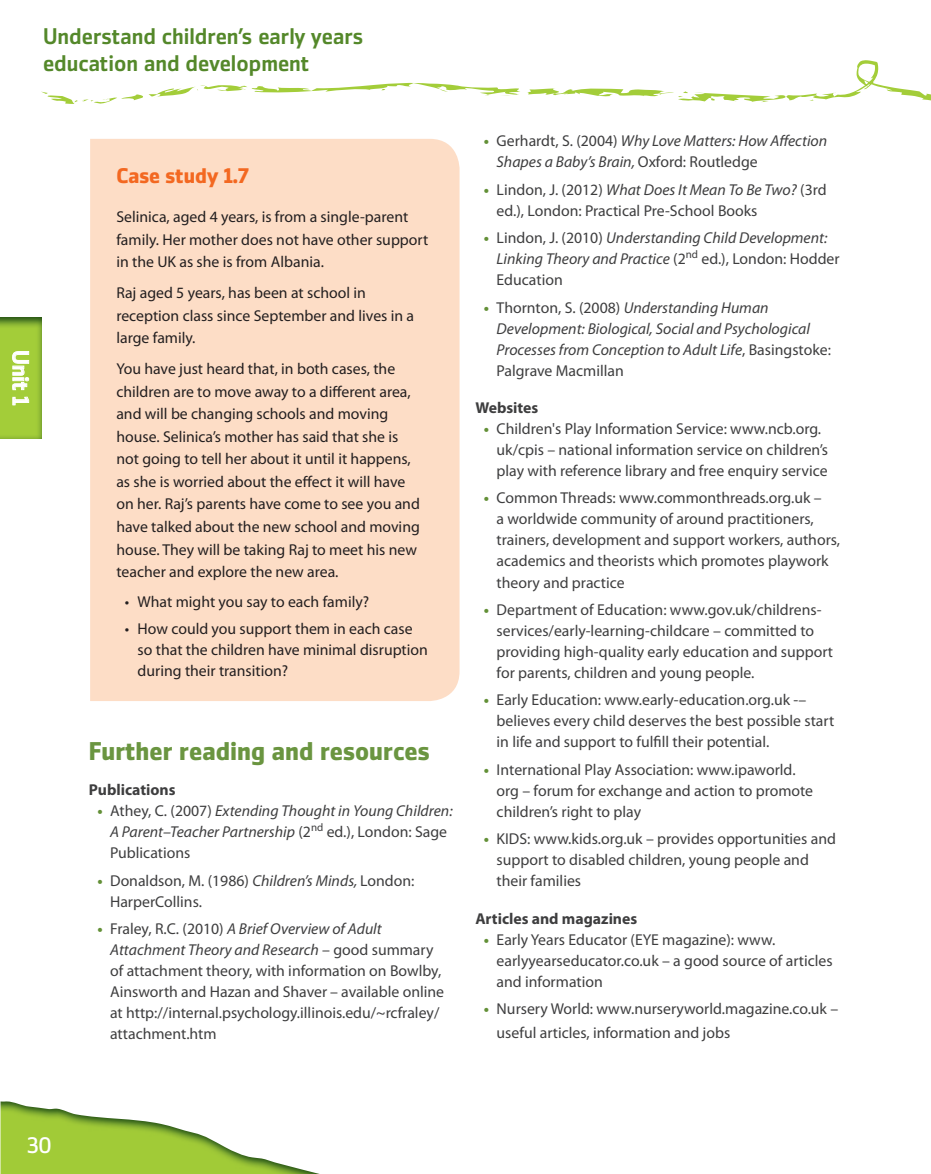
<style>
.page{position:relative;width:931px;height:1174px;background:#fff}
.page>*{position:absolute;margin:0;border:0;box-sizing:border-box;transform-origin:0 0}
.t1{font:700 25.5px "Zemestro Std";color:#6a9540}
.t2{font:500 22.5px/27px "Zemestro Std";color:#54882a}
.t3{font:500 22.5px "Zemestro Std";color:#fff}
.t4{font:22.35px "Zemestro Std";color:#fff}
.t5{font:700 21px "Zemestro Std";color:#f36821}
.t6{font:15.75px/21px "Myriad Pro";color:#3e3e3f}
.t7{font:15.75px/22.5px "Myriad Pro";color:#231f20}
.t8{font:italic 15.75px/21px "Myriad Pro";color:#3e3e3f}
.t9{font:700 15.75px "Myriad Pro";color:#3e3e3f}
.s1{font-weight:700;font-style:normal;color:#639037}
.s2{font-style:normal}
.s3{font-weight:700;color:#639037}
.s4{font-style:italic}
</style>
<div class="page">
<img style="left:1px;top:1101px;width:315px;height:72px">
<svg style="left:41px;top:82px;width:479px;height:22px"></svg>
<svg style="left:527px;top:60px;width:404px;height:43px"></svg>
<img style="left:1px;top:317px;width:40px;height:121px">
<svg style="left:12px;top:351px;width:17px;height:39px"></svg>
<svg style="left:12px;top:396px;width:17px;height:9px"></svg>
<div style="left:90px;top:139px;width:370px;height:562px;background:#fdddc6"></div>
<h2 class="t2" style="left:43px;top:22px;width:322px">Understand children’s early years education and development</h2>
<h2 class="t3" style="left:35px;top:350px;width:56px;rotate:90deg">Unit 1</h2>
<h3 class="t5" style="left:116px;top:162px;width:134px">Case study 1.7</h3>
<p class="t7" style="left:116px;top:206px;width:313px">Selinica, aged 4 years, is from a single-parent family. Her mother does not have other support in the UK as she is from Albania.</p>
<p class="t7" style="left:116px;top:282px;width:299px">Raj aged 5 years, has been at school in reception class since September and lives in a large family.</p>
<p class="t7" style="left:116px;top:358px;width:305px">You have just heard that, in both cases, the children are to move away to a different area, and will be changing schools and moving house. Selinica’s mother has said that she is not going to tell her about it until it happens, as she is worried about the effect it will have on her. Raj’s parents have come to see you and have talked about the new school and moving house. They will be taking Raj to meet his new teacher and explore the new area.</p>
<p class="t7" style="left:125px;top:590px;width:246px">• What might you say to each family?</p>
<p class="t7" style="left:138px;top:618px;width:292px;line-height:21px;text-indent:-13px">• How could you support them in each case so that the children have minimal disruption during their transition?</p>
<h1 class="t1" style="left:89px;top:734px;width:342px">Further reading and resources</h1>
<p class="t9" style="left:89px;top:779px;width:88px">Publications</p>
<p class="t8" style="left:110px;top:800px;width:344px;text-indent:-13px"><span class="s1">•</span> <span class="s2">Athey, C. (2007)</span> Extending Thought in Young Children:<br>A Parent–Teacher Partnership <span class="s2">(2</span><sup>nd</sup> <span class="s2">ed.), London: Sage<br>Publications</span></p>
<p class="t6" style="left:110px;top:870px;width:306px;text-indent:-13px"><span class="s3">•</span> Donaldson, M. (1986) <span class="s4">Children’s Minds,</span> London:<br>HarperCollins.</p>
<p class="t6" style="left:110px;top:918px;width:335px;text-indent:-13px"><span class="s3">•</span> Fraley, R.C. (2010) <span class="s4">A Brief Overview of Adult Attachment Theory and Research</span> – good summary of attachment theory, with information on Bowlby, Ainsworth and Hazan and Shaver – available online at http://internal.psychology.illinois.edu/~rcfraley/ attachment.htm</p>
<p class="t8" style="left:497px;top:130px;width:332px;text-indent:-13px"><span class="s1">•</span> <span class="s2">Gerhardt, S. (2004)</span> Why Love Matters: How Affection<br>Shapes a Baby’s Brain, <span class="s2">Oxford: Routledge</span></p>
<p class="t6" style="left:497px;top:179px;width:331px;text-indent:-13px"><span class="s3">•</span> Lindon, J. (2012) <span class="s4">What Does It Mean To Be Two?</span> (3rd ed.), London: Practical Pre-School Books</p>
<p class="t8" style="left:497px;top:227px;width:344px;text-indent:-13px"><span class="s1">•</span> <span class="s2">Lindon, J. (2010)</span> Understanding Child Development:<br>Linking Theory and Practice <span class="s2">(2</span><sup>nd</sup> <span class="s2">ed.), London: Hodder<br>Education</span></p>
<p class="t8" style="left:497px;top:296px;width:336px;text-indent:-13px"><span class="s1">•</span> <span class="s2">Thornton, S. (2008)</span> Understanding Human Development: Biological, Social and Psychological Processes from Conception to Adult Life<span class="s2">, Basingstoke:<br>Palgrave Macmillan</span></p>
<p class="t9" style="left:475px;top:397px;width:65px">Websites</p>
<p class="t6" style="left:497px;top:418px;width:333px;text-indent:-13px"><span class="s3">•</span> Children's Play Information Service: www.ncb.org. uk/cpis – national information service on children’s play with reference library and free enquiry service</p>
<p class="t6" style="left:497px;top:488px;width:345px;text-indent:-13px"><span class="s3">•</span> Common Threads: www.commonthreads.org.uk –<br>a worldwide community of around practitioners, trainers, development and support workers, authors, academics and theorists which promotes playwork theory and practice</p>
<p class="t6" style="left:497px;top:599px;width:338px;text-indent:-13px"><span class="s3">•</span> Department of Education: www.gov.uk/childrens&shy;services/early-learning-childcare – committed to providing high-quality early education and support for parents, children and young people.</p>
<p class="t6" style="left:497px;top:689px;width:339px;text-indent:-13px"><span class="s3">•</span> Early Education: www.early-education.org.uk -– believes every child deserves the best possible start in life and support to fulfill their potential.</p>
<p class="t6" style="left:497px;top:759px;width:318px;text-indent:-13px"><span class="s3">•</span> International Play Association: www.ipaworld. org – forum for exchange and action to promote children’s right to play</p>
<p class="t6" style="left:497px;top:828px;width:341px;text-indent:-13px"><span class="s3">•</span> KIDS: www.kids.org.uk – provides opportunities and support to disabled children, young people and their families</p>
<p class="t9" style="left:475px;top:907px;width:164px">Articles and magazines</p>
<p class="t6" style="left:497px;top:928px;width:338px;text-indent:-13px"><span class="s3">•</span> Early Years Educator (EYE magazine): www. earlyyearseducator.co.uk – a good source of articles and information</p>
<p class="t6" style="left:497px;top:996px;width:343px;line-height:24px;text-indent:-13px"><span class="s3">•</span> Nursery World: www.nurseryworld.magazine.co.uk – useful articles, information and jobs</p>
<h3 class="t4" style="left:28px;top:1131px;width:26px">30</h3>
</div>
